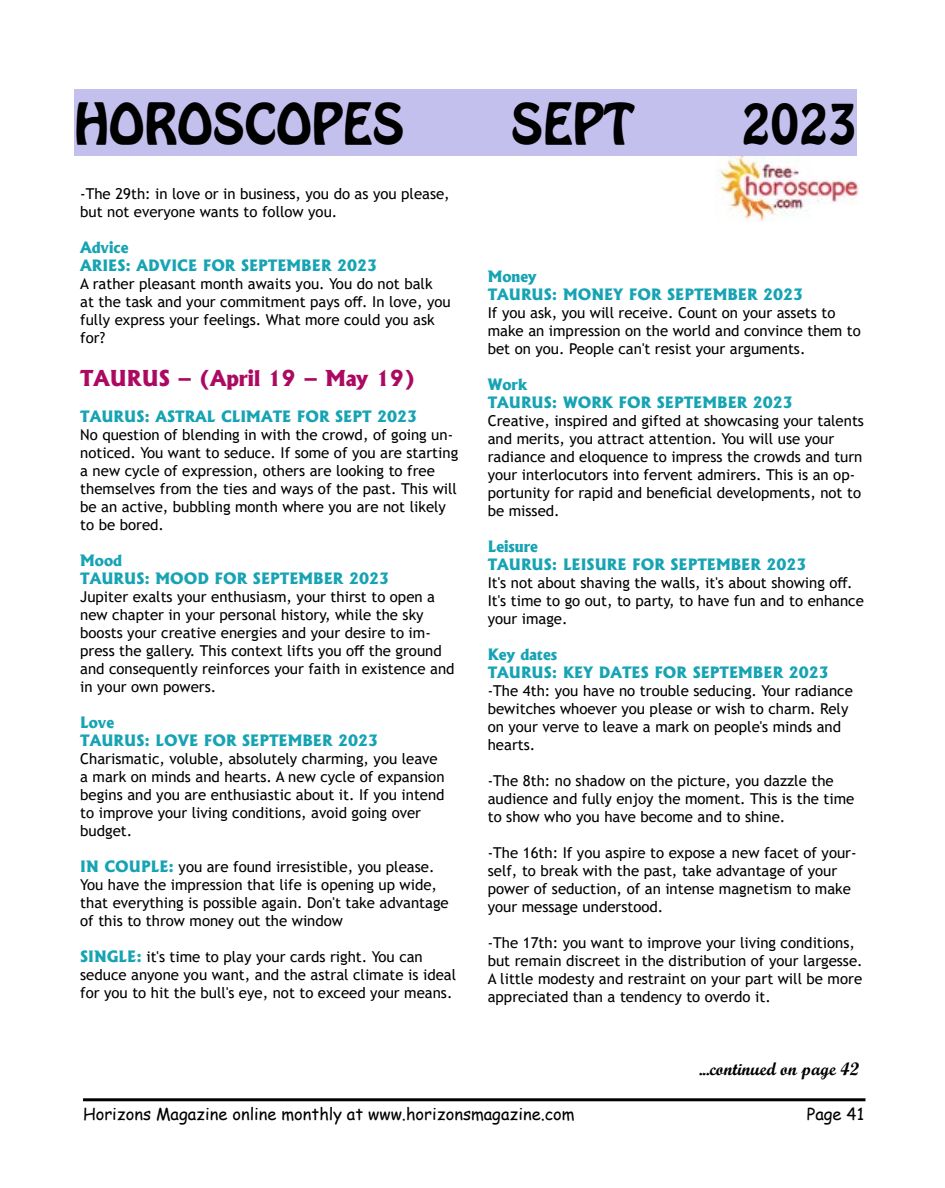
<style>
.page{position:relative;width:945px;height:1188px;background:#fff}
.page>*{position:absolute;margin:0;border:0;box-sizing:border-box;transform-origin:0 0}
.t1{font:49.5px "Bobo Normal";color:#000}
.t2{font:800 21px "Albertus";color:#ac0962}
.t3{font:18px "Script MT Bold";color:#000}
.t4{font:16.5px "Comic Sans MS";color:#000}
.t5{font:15px/18px "Trebuchet MS";color:#000}
.t6{font:800 15px/18px "Albertus";color:#16a3b3}
.s1{font-family:"Albertus";font-weight:800;color:#16a3b3}
</style>
<div class="page">
<hr style="left:83px;top:1098px;width:782px;height:3px;background:#000">
<img style="left:715px;top:157px;width:144px;height:65px">
<div style="left:74px;top:89px;width:782px;height:67px;background:#c4c0ee"></div>
<h1 class="t1" style="left:74px;top:89px;width:332px">HOROSCOPES</h1>
<h1 class="t1" style="left:511px;top:89px;width:125px">SEPT</h1>
<h1 class="t1" style="left:742px;top:89px;width:116px">2023</h1>
<p class="t5" style="left:80px;top:184px;width:371px">-The 29th: in love or in business, you do as you please, but not everyone wants to follow you.</p>
<p class="t6" style="left:80px;top:238px;width:298px">Advice<br>ARIES: ADVICE FOR SEPTEMBER 2023</p>
<p class="t5" style="left:80px;top:274px;width:372px">A rather pleasant month awaits you. You do not balk<br>at the task and your commitment pays off. In love, you fully express your feelings. What more could you ask for?</p>
<h2 class="t2" style="left:80px;top:365px;width:336px">TAURUS – (April 19 – May 19)</h2>
<p class="t6" style="left:80px;top:408px;width:338px">TAURUS: ASTRAL CLIMATE FOR SEPT 2023</p>
<p class="t5" style="left:80px;top:426px;width:379px">No question of blending in with the crowd, of going un&shy;noticed. You want to seduce. If some of you are starting a new cycle of expression, others are looking to free themselves from the ties and ways of the past. This will be an active, bubbling month where you are not likely to be bored.</p>
<p class="t6" style="left:80px;top:552px;width:310px">Mood<br>TAURUS: MOOD FOR SEPTEMBER 2023</p>
<p class="t5" style="left:80px;top:588px;width:376px">Jupiter exalts your enthusiasm, your thirst to open a new chapter in your personal history, while the sky boosts your creative energies and your desire to im&shy;press the gallery. This context lifts you off the ground and consequently reinforces your faith in existence and in your own powers.</p>
<p class="t6" style="left:80px;top:714px;width:299px">Love<br>TAURUS: LOVE FOR SEPTEMBER 2023</p>
<p class="t5" style="left:80px;top:750px;width:366px">Charismatic, voluble, absolutely charming, you leave a mark on minds and hearts. A new cycle of expansion begins and you are enthusiastic about it. If you intend to improve your living conditions, avoid going over budget.</p>
<p class="t5" style="left:80px;top:858px;width:370px"><span class="s1">IN COUPLE:</span> you are found irresistible, you please.<br>You have the impression that life is opening up wide, that everything is possible again. Don't take advantage of this to throw money out the window</p>
<p class="t5" style="left:80px;top:948px;width:377px"><span class="s1">SINGLE:</span> it's time to play your cards right. You can seduce anyone you want, and the astral climate is ideal for you to hit the bull's eye, not to exceed your means.</p>
<p class="t6" style="left:488px;top:268px;width:317px">Money<br>TAURUS: MONEY FOR SEPTEMBER 2023</p>
<p class="t5" style="left:488px;top:304px;width:375px">If you ask, you will receive. Count on your assets to make an impression on the world and convince them to bet on you. People can't resist your arguments.</p>
<p class="t6" style="left:488px;top:376px;width:307px">Work<br>TAURUS: WORK FOR SEPTEMBER 2023</p>
<p class="t5" style="left:488px;top:412px;width:378px">Creative, inspired and gifted at showcasing your talents and merits, you attract attention. You will use your radiance and eloquence to impress the crowds and turn your interlocutors into fervent admirers. This is an op&shy;portunity for rapid and beneficial developments, not to be missed.</p>
<p class="t6" style="left:488px;top:538px;width:320px">Leisure<br>TAURUS: LEISURE FOR SEPTEMBER 2023</p>
<p class="t5" style="left:488px;top:574px;width:378px">It's not about shaving the walls, it's about showing off.<br>It's time to go out, to party, to have fun and to enhance your image.</p>
<p class="t6" style="left:488px;top:646px;width:343px">Key dates<br>TAURUS: KEY DATES FOR SEPTEMBER 2023</p>
<p class="t5" style="left:488px;top:682px;width:367px">-The 4th: you have no trouble seducing. Your radiance bewitches whoever you please or wish to charm. Rely on your verve to leave a mark on people's minds and hearts.</p>
<p class="t5" style="left:488px;top:772px;width:368px">-The 8th: no shadow on the picture, you dazzle the audience and fully enjoy the moment. This is the time to show who you have become and to shine.</p>
<p class="t5" style="left:488px;top:844px;width:370px">-The 16th: If you aspire to expose a new facet of your&shy;self, to break with the past, take advantage of your power of seduction, of an intense magnetism to make your message understood.</p>
<p class="t5" style="left:488px;top:934px;width:376px">-The 17th: you want to improve your living conditions, but remain discreet in the distribution of your largesse.<br>A little modesty and restraint on your part will be more appreciated than a tendency to overdo it.</p>
<p class="t3" style="left:699px;top:1058px;width:162px">...continued on page 42</p>
<p class="t4" style="left:83px;top:1101px;width:493px">Horizons Magazine online monthly at www.horizonsmagazine.com</p>
<p class="t4" style="left:807px;top:1101px;width:59px">Page 41</p>
</div>
